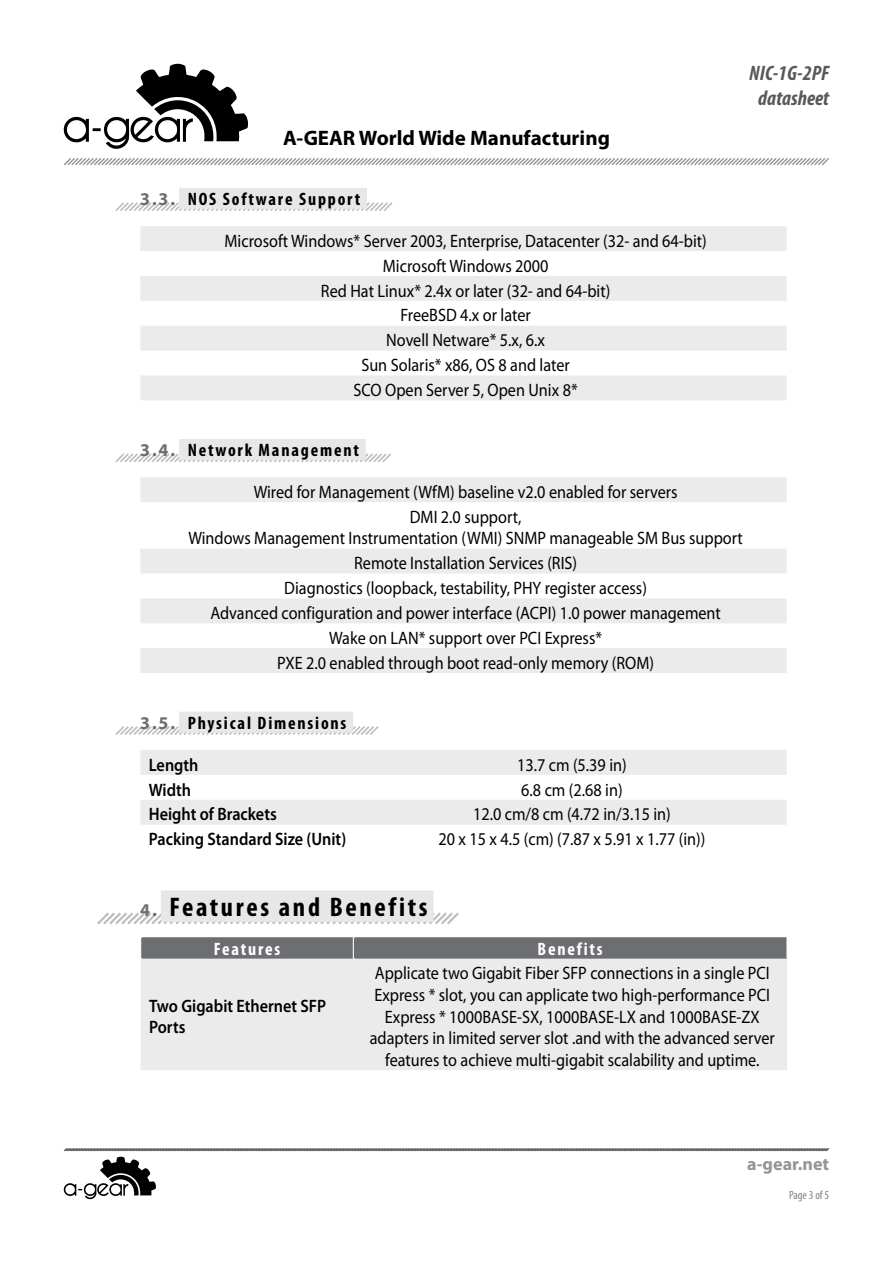
<style>
.page{position:relative;width:893px;height:1263px;background:#fff}
.page>*{position:absolute;margin:0;border:0;box-sizing:border-box;transform-origin:0 0}
.podzag{font:700 condensed 27px "Myriad Pro";letter-spacing:.1em;color:#000}
.t1{font:700 21px "Myriad Pro";color:#000}
.t2{font:italic 700 condensed 21px/25.2px "Myriad Pro";color:#58595b;text-align:center}
.table_values{font:18px/21.6px "Myriad Pro";color:#000;text-align:center;scale:.9 1}
.table_parameters{font:600 18px/21.6px "Myriad Pro";color:#000;scale:.9 1}
.podzag_2{font:700 condensed 18px "Myriad Pro";letter-spacing:.1em;color:#000}
.table_header{font:700 condensed 18px "Myriad Pro";letter-spacing:.1em;color:#fff}
.t3{font:700 18px "Myriad Pro";color:#939598}
.t4{font:condensed 12px "Myriad Pro";color:#808285}
.s1{font-stretch:normal;color:#6d6e71}
.s2{font-stretch:normal;font-size:18px;color:#6d6e71}
</style>
<div class="page">
<svg style="left:115px;top:202px;width:278px;height:9px"></svg>
<div style="left:179px;top:188px;width:188px;height:21px;background:#e6e7e8"></div>
<svg style="left:115px;top:453px;width:276px;height:9px"></svg>
<div style="left:179px;top:439px;width:187px;height:21px;background:#e6e7e8"></div>
<svg style="left:115px;top:726px;width:264px;height:9px"></svg>
<div style="left:179px;top:712px;width:174px;height:21px;background:#e6e7e8"></div>
<svg style="left:97px;top:910px;width:362px;height:15px"></svg>
<div style="left:161px;top:890px;width:272px;height:32px;background:#e6e7e8"></div>
<svg style="left:140px;top:226px;width:647px;height:174px;fill:#ebebec"></svg>
<svg style="left:140px;top:477px;width:647px;height:196px;fill:#f3f3f3"></svg>
<svg style="left:140px;top:750px;width:647px;height:75px;fill:#ebebec"></svg>
<div style="left:141px;top:959px;width:646px;height:111px;background:#ebebec"></div>
<svg style="left:140px;top:937px;width:647px;height:22px;background:#717275"></svg>
<svg style="left:63px;top:1148px;width:767px;height:51px"></svg>
<svg style="left:64px;top:158px;width:765px;height:8px"></svg>
<svg style="left:64px;top:64px;width:184px;height:85px"></svg>
<p class="t1" style="left:283px;top:124px;width:328px">A-GEAR World Wide Manufacturing</p>
<p class="podzag_2" style="left:140px;top:188px;width:221px"><span class="s1">3.3.</span> NOS Software Support</p>
<p class="table_values" style="left:224px;top:230px;width:538px">Microsoft Windows* Server 2003, Enterprise, Datacenter (32- and 64-bit)</p>
<p class="table_values" style="left:383px;top:255px;width:186px">Microsoft Windows 2000</p>
<p class="table_values" style="left:321px;top:279px;width:323px">Red Hat Linux* 2.4x or later (32- and 64-bit)</p>
<p class="table_values" style="left:400px;top:304px;width:146px">FreeBSD 4.x or later</p>
<p class="table_values" style="left:386px;top:329px;width:178px">Novell Netware* 5.x, 6.x</p>
<p class="table_values" style="left:361px;top:354px;width:233px">Sun Solaris* x86, OS 8 and later</p>
<p class="table_values" style="left:353px;top:379px;width:251px">SCO Open Server 5, Open Unix 8*</p>
<p class="t2" style="left:749px;top:60px;width:81px">NIC-1G-2PF datasheet</p>
<p class="podzag_2" style="left:140px;top:439px;width:220px"><span class="s1">3.4.</span> Network Management</p>
<p class="table_values" style="left:254px;top:481px;width:472px">Wired for Management (WfM) baseline v2.0 enabled for servers</p>
<p class="table_values" style="left:188px;top:506px;width:618px">DMI 2.0 support,<br>Windows Management Instrumentation (WMI) SNMP manageable SM Bus support</p>
<p class="table_values" style="left:354px;top:552px;width:249px">Remote Installation Services (RIS)</p>
<p class="table_values" style="left:284px;top:577px;width:404px">Diagnostics (loopback, testability, PHY register access)</p>
<p class="table_values" style="left:210px;top:602px;width:569px">Advanced configuration and power interface (ACPI) 1.0 power management</p>
<p class="table_values" style="left:329px;top:627px;width:305px">Wake on LAN* support over PCI Express*</p>
<p class="table_values" style="left:277px;top:652px;width:420px">PXE 2.0 enabled through boot read-only memory (ROM)</p>
<p class="podzag_2" style="left:140px;top:711px;width:208px"><span class="s1">3.5.</span> Physical Dimensions</p>
<p class="table_parameters" style="left:149px;top:753px;width:57px">Length</p>
<p class="table_values" style="left:517px;top:753px;width:123px">13.7 cm (5.39 in)</p>
<p class="table_parameters" style="left:149px;top:778px;width:48px">Width</p>
<p class="table_values" style="left:521px;top:778px;width:114px">6.8 cm (2.68 in)</p>
<p class="table_parameters" style="left:149px;top:803px;width:144px">Height of Brackets</p>
<p class="table_values" style="left:473px;top:803px;width:221px">12.0 cm/8 cm (4.72 in/3.15 in)</p>
<p class="table_parameters" style="left:149px;top:828px;width:221px">Packing Standard Size (Unit)</p>
<p class="table_values" style="left:438px;top:828px;width:298px">20 x 15 x 4.5 (cm) (7.87 x 5.91 x 1.77 (in))</p>
<p class="podzag" style="left:140px;top:890px;width:289px"><span class="s2">4.</span> Features and Benefits</p>
<p class="table_header" style="left:214px;top:937px;width:68px">Features</p>
<p class="table_header" style="left:538px;top:937px;width:67px">Benefits</p>
<p class="table_parameters" style="left:149px;top:994px;width:198px">Two Gigabit Ethernet SFP<br>Ports</p>
<p class="table_values" style="left:370px;top:962px;width:451px">Applicate two Gigabit Fiber SFP connections in a single PCI Express * slot, you can applicate two high-performance PCI Express * 1000BASE-SX, 1000BASE-LX and 1000BASE-ZX adapters in limited server slot .and with the advanced server features to achieve multi-gigabit scalability and uptime.</p>
<p class="t3" style="left:747px;top:1152px;width:83px">a-gear.net</p>
<p class="t4" style="left:789px;top:1188px;width:42px">Раge 3 of 5</p>
</div>
